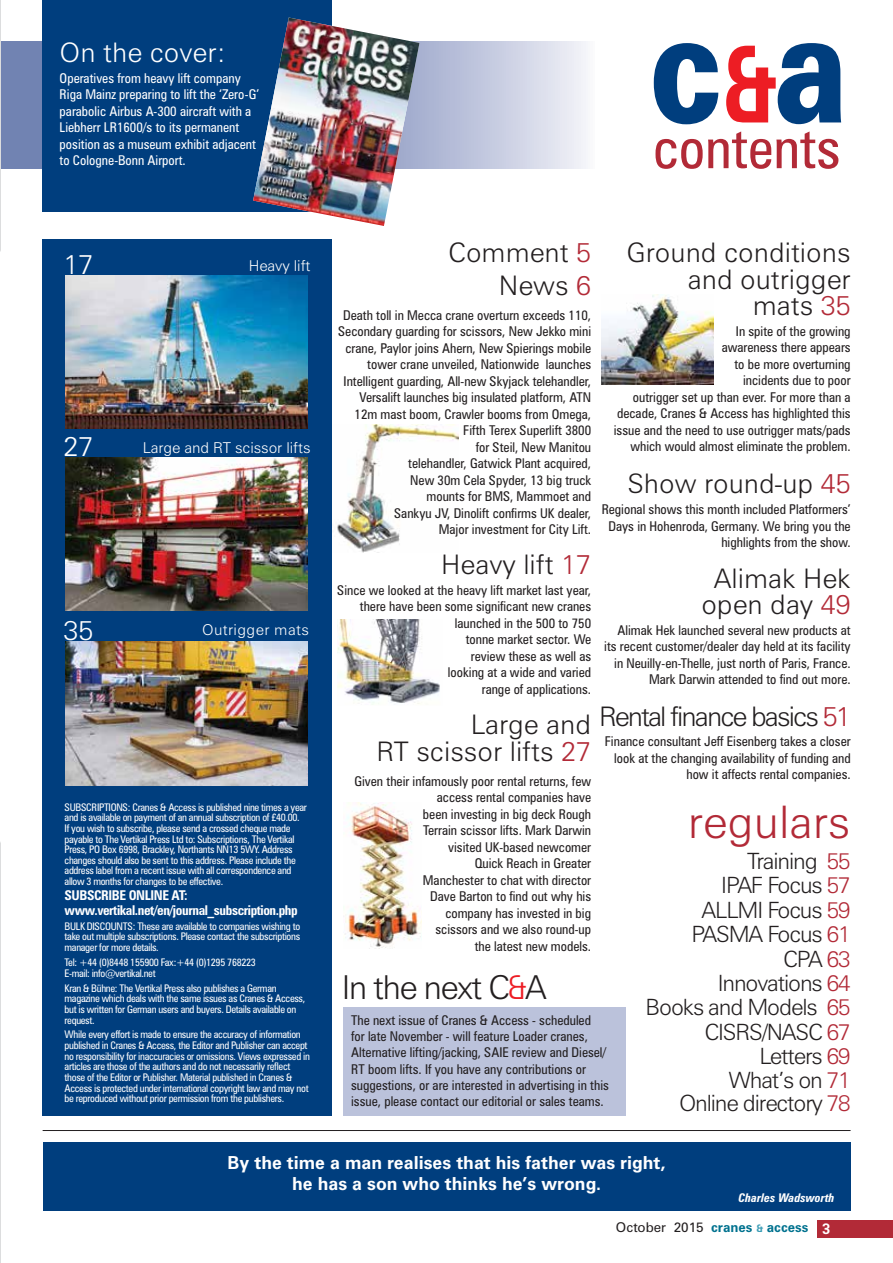
<style>
.page{position:relative;width:893px;height:1263px;background:#fff}
.page>*{position:absolute;margin:0;border:0;box-sizing:border-box;transform-origin:0 0}
.t1{font:900 154.5px "Zurich BT";color:#003e7e;scale:.79 1}
.t2{font:condensed 57px "Zurich BT";color:#b22a37}
.t3{font:300 45px "Zurich BT";color:#b22a37}
.t4{font:300 33px "Zurich BT";letter-spacing:-.05em;color:#231f20}
.t5{font:300 27px/26.4px "Zurich BT";color:#231f20;text-align:right}
.t6{font:300 27px "Zurich BT";letter-spacing:-.07em;color:#231f20}
.t7{font:300 27px "Zurich BT";color:#fff}
.t8{font:300 22.5px/24.2px "Zurich BT";letter-spacing:-.05em;color:#231f20;text-align:right}
.t9{font:700 18px/21.6px "Zurich BT";color:#fff;text-align:center}
.t10{font:300 15px "Zurich BT";letter-spacing:-.005em;color:#fff}
.t11{font:300 15px "Zurich BT";letter-spacing:.025em;color:#fff}
.t12{font:condensed 13.5px/16.5px "Zurich BT";color:#231f20;text-align:right}
.t13{font:condensed 13.5px/16.5px "Zurich BT";color:#fff}
.t14{font:700 condensed 13.5px/14.9px "Zurich BT";letter-spacing:-.03em;color:#fff}
.t15{font:700 13.5px "Zurich BT";color:#00728f}
.t16{font:italic 700 condensed 12px "Zurich BT";color:#fff}
.t17{font:condensed 10.5px/10.6px "Zurich BT";letter-spacing:-.03em;color:#fff}
.s1{font-weight:700;font-size:106.5px;color:#ed1d24}
.s2{color:#b22a37}
.s3{color:#ed1d24}
.s4{font-weight:400;color:#231f20}
.s5{font-size:10.5px;color:#3c9db6}
.s6{font-size:15px;color:#fff}
</style>
<div class="page">
<img style="left:337px;top:424px;width:121px;height:128px">
<div style="left:344px;top:1007px;width:282px;height:109px;background:#bbc2db"></div>
<div style="left:818px;top:1220px;width:75px;height:17px;background:#b22a37"></div>
<svg style="left:1px;top:41px;width:585px;height:128px;background:#b8c0d9"></svg>
<div style="left:43px;top:0;width:289px;height:211px;background:#003e7e"></div>
<div style="left:43px;top:240px;width:289px;height:876px;background:#003e7e"></div>
<div style="left:43px;top:1143px;width:807px;height:68px;background:#003e7e"></div>
<hr style="left:43px;top:1130px;width:808px;height:1px;background:#231f20">
<img style="left:65px;top:275px;width:243px;height:153px">
<img style="left:65px;top:457px;width:243px;height:153px">
<img style="left:65px;top:641px;width:243px;height:145px">
<img style="left:253px;top:18px;width:166px;height:208px">
<img style="left:345px;top:802px;width:77px;height:147px">
<img style="left:338px;top:619px;width:102px;height:86px">
<img style="left:0;top:0;width:1px;height:1263px">
<img style="left:602px;top:294px;width:112px;height:90px">
<h3 class="t7" style="left:60px;top:36px;width:168px">On the cover:</h3>
<p class="t13" style="left:60px;top:70px;width:201px">Operatives from heavy lift company Riga Mainz preparing to lift the ‘Zero-G’ parabolic Airbus A-300 aircraft with a Liebherr LR1600/s to its permanent position as a museum exhibit adjacent to Cologne-Bonn Airport.</p>
<h1 class="t1" style="left:649px;top:-27px;width:253px">c<span class="s1">&amp;</span>a</h1>
<h2 class="t2" style="left:653px;top:113px;width:189px">contents</h2>
<h3 class="t5" style="left:627px;top:239px;width:226px">Ground conditions and outrigger mats <span class="s2">35</span></h3>
<p class="t12" style="left:614px;top:323px;width:238px">In spite of the growing<br>awareness there appears<br>to be more overturning<br>incidents due to poor<br>outrigger set up than ever. For more than a decade, Cranes &amp; Access has highlighted this issue and the need to use outrigger mats/pads which would almost eliminate the problem.</p>
<h3 class="t5" style="left:628px;top:470px;width:225px">Show round-up <span class="s2">45</span></h3>
<p class="t12" style="left:602px;top:501px;width:250px">Regional shows this month included Platformers’<br>Days in Hohenroda, Germany. We bring you the highlights from the show.</p>
<h3 class="t5" style="left:701px;top:564px;width:151px;text-align:center">Alimak Hek open day <span class="s2">49</span></h3>
<p class="t12" style="left:604px;top:621px;width:248px">Alimak Hek launched several new products at its recent customer/dealer day held at its facility in Neuilly-en-Thelle, just north of Paris, France.<br>Mark Darwin attended to find out more.</p>
<h3 class="t6" style="left:599px;top:700px;width:253px">Rental finance basics <span class="s2">51</span></h3>
<p class="t12" style="left:605px;top:733px;width:247px">Finance consultant Jeff Eisenberg takes a closer look at the changing availability of funding and how it affects rental companies.</p>
<h3 class="t5" style="left:448px;top:236px;width:144px;line-height:32.4px">Comment <span class="s2">5<br></span>News <span class="s2">6</span></h3>
<p class="t12" style="left:338px;top:307px;width:255px">Death toll in Mecca crane overturn exceeds 110, Secondary guarding for scissors, New Jekko mini crane, Paylor joins Ahern, New Spierings mobile tower crane unveiled, Nationwide launches Intelligent guarding, All-new Skyjack telehandler, Versalift launches big insulated platform, ATN 12m mast boom, Crawler booms from Omega, Fifth Terex Superlift 3800<br>for Steil, New Manitou<br>telehandler, Gatwick Plant acquired,<br>New 30m Cela Spyder, 13 big truck<br>mounts for BMS, Mammoet and<br>Sankyu JV, Dinolift confirms UK dealer,<br>Major investment for City Lift.</p>
<h3 class="t5" style="left:441px;top:551px;width:151px">Heavy lift <span class="s2">17</span></h3>
<p class="t12" style="left:337px;top:582px;width:255px">Since we looked at the heavy lift market last year, there have been some significant new cranes launched in the 500 to 750<br>tonne market sector. We<br>review these as well as<br>looking at a wide and varied<br>range of applications.</p>
<h3 class="t5" style="left:376px;top:710px;width:216px;line-height:27px">Large and<br>RT scissor lifts <span class="s2">27</span></h3>
<p class="t12" style="left:354px;top:773px;width:238px">Given their infamously poor rental returns, few access rental companies have<br>been investing in big deck Rough<br>Terrain scissor lifts. Mark Darwin<br>visited UK-based newcomer<br>Quick Reach in Greater<br>Manchester to chat with director<br>Dave Barton to find out why his<br>company has invested in big<br>scissors and we also round-up<br>the latest new models.</p>
<h3 class="t7" style="left:63px;top:248px;width:31px">17</h3>
<p class="t10" style="left:249px;top:256px;width:63px">Heavy lift</p>
<h3 class="t7" style="left:63px;top:430px;width:31px">27</h3>
<p class="t10" style="left:143px;top:438px;width:169px">Large and RT scissor lifts</p>
<h3 class="t7" style="left:63px;top:614px;width:31px">35</h3>
<p class="t11" style="left:202px;top:621px;width:108px">Outrigger mats</p>
<p class="t17" style="left:65px;top:801px;width:244px">SUBSCRIPTIONS: Cranes &amp; Access is published nine times a year and is available on payment of an annual subscription of £40.00.<br>If you wish to subscribe, please send a crossed cheque made payable to The Vertikal Press Ltd to: Subscriptions, The Vertikal Press, PO Box 6998, Brackley, Northants NN13 5WY. Address changes should also be sent to this address. Please include the address label from a recent issue with all correspondence and allow 3 months for changes to be effective.</p>
<p class="t14" style="left:65px;top:888px;width:235px">Subscribe online at: www.vertikal.net/en/journal_subscription.php</p>
<p class="t17" style="left:65px;top:921px;width:237px;text-align:justify">BULK DISCOUNTS: These are available to companies wishing to take out multiple subscriptions. Please contact the subscriptions manager for more details.</p>
<p class="t17" style="left:65px;top:957px;width:193px">Tel: +44 (0)8448 155900 Fax:+44 (0)1295 768223<br>E-mail: info@vertikal.net</p>
<p class="t17" style="left:65px;top:982px;width:242px">Kran &amp; Bühne: The Vertikal Press also publishes a German magazine which deals with the same issues as Cranes &amp; Access, but is written for German users and buyers. Details available on request.</p>
<p class="t17" style="left:65px;top:1029px;width:247px">While every effort is made to ensure the accuracy of information published in Cranes &amp; Access, the Editor and Publisher can accept no responsibility for inaccuracies or omissions. Views expressed in articles are those of the authors and do not necessarily reflect those of the Editor or Publisher. Material published in Cranes &amp; Access is protected under international copyright law and may not be reproduced without prior permission from the publishers.</p>
<h3 class="t3" style="left:688px;top:795px;width:164px">regulars</h3>
<h3 class="t8" style="left:646px;top:849px;width:206px">Training <span class="s2">55<br></span>IPAF Focus <span class="s2">57<br></span>ALLMI Focus <span class="s2">59<br></span>PASMA Focus <span class="s2">61<br></span>CPA <span class="s2">63<br></span>Innovations <span class="s2">64<br></span>Books and Models <span class="s2">65<br></span>CISRS/NASC <span class="s2">67<br></span>Letters <span class="s2">69<br></span>What’s on <span class="s2">71<br></span>Online directory <span class="s2">78</span></h3>
<h3 class="t9" style="left:228px;top:1151px;width:439px">By the time a man realises that his father was right, he has a son who thinks he’s wrong.</h3>
<h3 class="t4" style="left:342px;top:967px;width:206px">In the next C<span class="s3">&amp;</span>A</h3>
<p class="t12" style="left:351px;top:1012px;width:259px;text-align:left">The next issue of Cranes &amp; Access - scheduled<br>for late November - will feature Loader cranes, Alternative lifting/jacking, SAIE review and Diesel/ RT boom lifts. If you have any contributions or suggestions, or are interested in advertising in this issue, please contact our editorial or sales teams.</p>
<p class="t16" style="left:738px;top:1190px;width:97px">Charles Wadsworth</p>
<p class="t15" style="left:616px;top:1219px;width:216px"><span class="s4">October 2015</span> cranes <span class="s5">&amp;</span> access <span class="s6">3</span></p>
</div>
